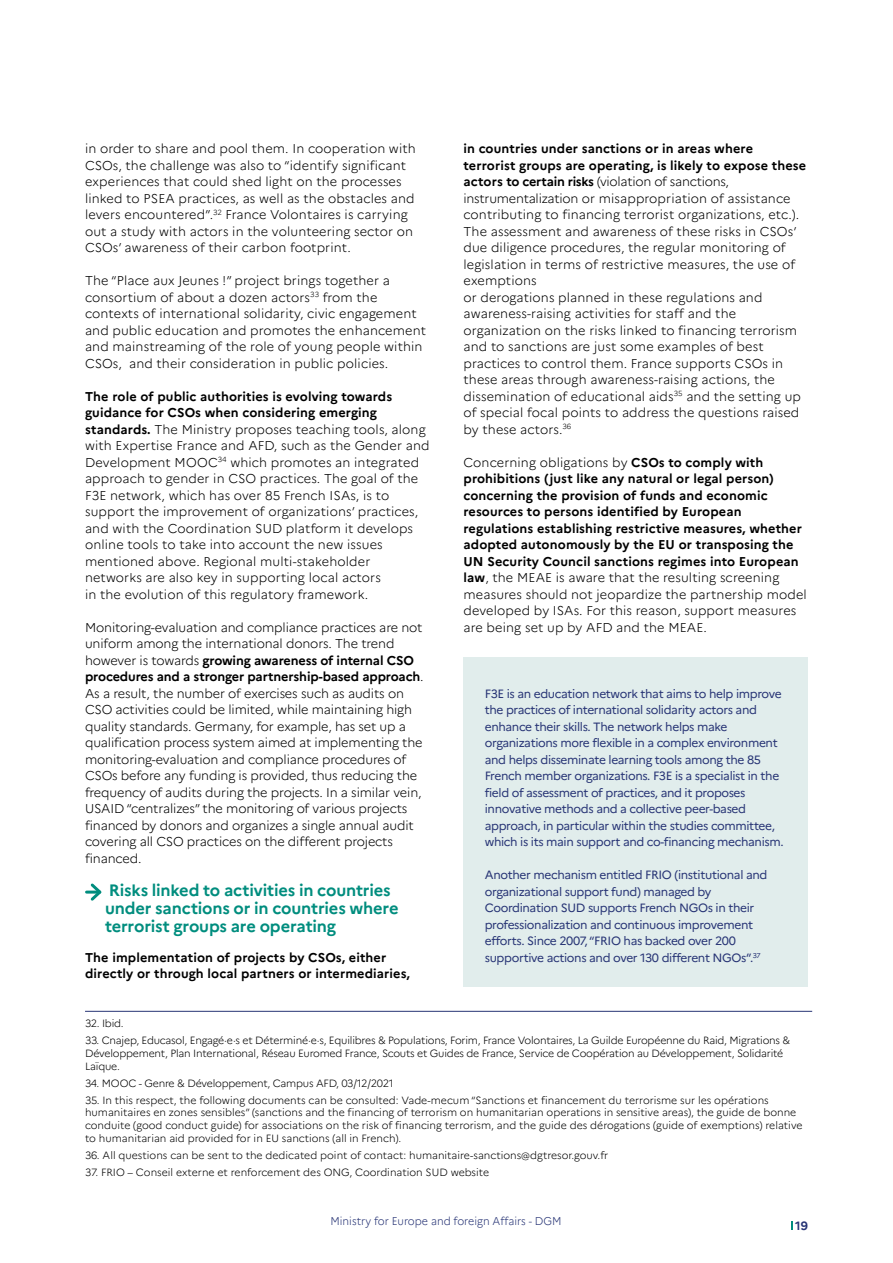
<style>
.page{position:relative;width:893px;height:1263px;background:#fff}
.page>*{position:absolute;margin:0;border:0;box-sizing:border-box;transform-origin:0 0}
.t1{font:700 16.5px/18px "Marianne";letter-spacing:-.01em;color:#008d7e}
.t2{font:300 12.75px/16.5px "Marianne";letter-spacing:.01em;color:#000}
.t3{font:300 12.75px/16.5px "Marianne";letter-spacing:-.01em;color:#000}
.t4{font:700 12.75px/16.5px "Marianne";letter-spacing:.01em;color:#000}
.t5{font:12px/16.5px "Marianne";letter-spacing:-.03em;color:#273475}
.t6{font:700 12px "Marianne";color:#273475}
.t7{font:300 11.25px "Marianne";color:#273475;scale:.95 1}
.t8{font:300 10.5px/12.8px "Marianne";color:#000}
.t9{font:300 10.5px/12.8px "Marianne";letter-spacing:-.02em;color:#000}
.s1{font-weight:700}
.s2{font-weight:300}
</style>
<div class="page">
<svg style="left:791px;top:1222px;width:2px;height:8px"></svg>
<hr style="left:85px;top:1011px;width:727px;height:1px;background:#273475">
<svg style="left:87px;top:883px;width:15px;height:18px"></svg>
<div style="left:463px;top:657px;width:345px;height:330px;background:#e1edec"></div>
<p class="t2" style="left:85px;top:140px;width:332px">in order to share and pool them. In cooperation with CSOs, the challenge was also to “identify significant experiences that could shed light on the processes linked to PSEA practices, as well as the obstacles and levers encountered”.<sup>32</sup> France Volontaires is carrying out a study with actors in the volunteering sector on CSOs’ awareness of their carbon footprint.</p>
<p class="t2" style="left:85px;top:272px;width:343px">The “Place aux Jeunes !” project brings together a consortium of about a dozen actors<sup>33</sup> from the contexts of international solidarity, civic engagement and public education and promotes the enhancement and mainstreaming of the role of young people within CSOs, and their consideration in public policies.</p>
<p class="t2" style="left:85px;top:388px;width:346px"><span class="s1">The role of public authorities is evolving towards guidance for CSOs when considering emerging standards.</span> The Ministry proposes teaching tools, along with Expertise France and AFD, such as the Gender and Development MOOC<sup>34</sup> which promotes an integrated approach to gender in CSO practices. The goal of the F3E network, which has over 85 French ISAs, is to support the improvement of organizations’ practices, and with the Coordination SUD platform it develops online tools to take into account the new issues mentioned above. Regional multi-stakeholder networks are also key in supporting local actors<br>in the evolution of this regulatory framework.</p>
<p class="t3" style="left:85px;top:619px;width:340px">Monitoring-evaluation and compliance practices are not uniform among the international donors. The trend however is towards <span class="s1">growing awareness of internal CSO procedures and a stronger partnership-based approach</span>.<br>As a result, the number of exercises such as audits on CSO activities could be limited, while maintaining high quality standards. Germany, for example, has set up a qualification process system aimed at implementing the monitoring-evaluation and compliance procedures of CSOs before any funding is provided, thus reducing the frequency of audits during the projects. In a similar vein, USAID “centralizes” the monitoring of various projects financed by donors and organizes a single annual audit covering all CSO practices on the different projects financed.</p>
<p class="t1" style="left:105px;top:881px;width:295px">Risks linked to activities in countries under sanctions or in countries where terrorist groups are operating</p>
<p class="t4" style="left:85px;top:949px;width:326px">The implementation of projects by CSOs, either directly or through local partners or intermediaries,</p>
<p class="t2" style="left:463px;top:140px;width:344px"><span class="s1">in countries under sanctions or in areas where terrorist groups are operating, is likely to expose these actors to certain risks</span> (violation of sanctions, instrumentalization or misappropriation of assistance contributing to financing terrorist organizations, etc.).<br>The assessment and awareness of these risks in CSOs’ due diligence procedures, the regular monitoring of legislation in terms of restrictive measures, the use of exemptions<br>or derogations planned in these regulations and awareness-raising activities for staff and the organization on the risks linked to financing terrorism and to sanctions are just some examples of best practices to control them. France supports CSOs in these areas through awareness-raising actions, the dissemination of educational aids<sup>35</sup> and the setting up of special focal points to address the questions raised by these actors.<sup>36</sup></p>
<p class="t4" style="left:463px;top:454px;width:345px"><span class="s2">Concerning obligations by</span> CSOs to comply with prohibitions (just like any natural or legal person) concerning the provision of funds and economic resources to persons identified by European regulations establishing restrictive measures, whether adopted autonomously by the EU or transposing the UN Security Council sanctions regimes into European law<span class="s2">, the MEAE is aware that the resulting screening measures should not jeopardize the partnership model developed by ISAs. For this reason, support measures are being set up by AFD and the MEAE.</span></p>
<p class="t5" style="left:485px;top:685px;width:300px">F3E is an education network that aims to help improve the practices of international solidarity actors and enhance their skills. The network helps make organizations more flexible in a complex environment and helps disseminate learning tools among the 85<br>French member organizations. F3E is a specialist in the field of assessment of practices, and it proposes innovative methods and a collective peer-based approach, in particular within the studies committee, which is its main support and co-financing mechanism.</p>
<p class="t5" style="left:485px;top:866px;width:284px">Another mechanism entitled FRIO (institutional and organizational support fund) managed by Coordination SUD supports French NGOs in their professionalization and continuous improvement efforts. Since 2007, “FRIO has backed over 200 supportive actions and over 130 different NGOs”.<sup>37</sup></p>
<p class="t8" style="left:85px;top:1017px;width:40px">32. Ibid.</p>
<p class="t9" style="left:85px;top:1034px;width:707px">33. Cnajep, Educasol, Engagé·e·s et Déterminé·e·s, Equilibres &amp; Populations, Forim, France Volontaires, La Guilde Européenne du Raid, Migrations &amp;<br>Développement, Plan International, Réseau Euromed France, Scouts et Guides de France, Service de Coopération au Développement, Solidarité<br>Laïque.</p>
<p class="t9" style="left:85px;top:1076px;width:310px">34. MOOC - Genre &amp; Développement, Campus AFD, 03/12/2021</p>
<p class="t8" style="left:85px;top:1093px;width:719px">35. In this respect, the following documents can be consulted: Vade-mecum “Sanctions et financement du terrorisme sur les opérations humanitaires en zones sensibles” (sanctions and the financing of terrorism on humanitarian operations in sensitive areas), the guide de bonne conduite (good conduct guide) for associations on the risk of financing terrorism, and the guide des dérogations (guide of exemptions) relative to humanitarian aid provided for in EU sanctions (all in French).</p>
<p class="t8" style="left:85px;top:1149px;width:525px">36. All questions can be sent to the dedicated point of contact: humanitaire-sanctions@dgtresor.gouv.fr</p>
<p class="t8" style="left:85px;top:1166px;width:406px">37. FRIO – Conseil externe et renforcement des ONG, Coordination SUD website</p>
<p class="t7" style="left:330px;top:1214px;width:245px">Ministry for Europe and foreign Affairs - DGM</p>
<p class="t6" style="left:795px;top:1218px;width:14px">19</p>
</div>
